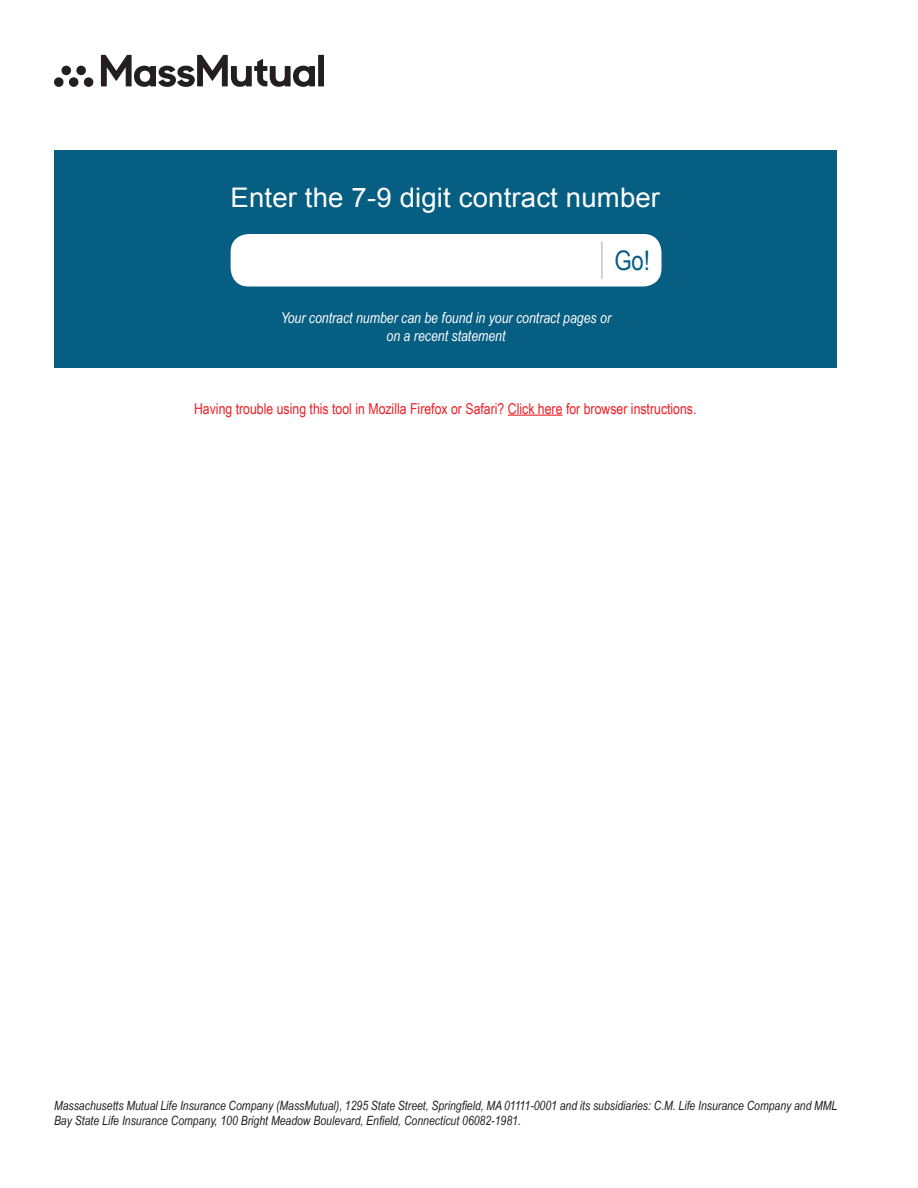
<style>
.page{position:relative;width:918px;height:1188px;background:#fff}
.page>*{position:absolute;margin:0;border:0;box-sizing:border-box;transform-origin:0 0}
.t1{font:27px "Arial";letter-spacing:.005em;color:#fff}
.t2{font:27px "Arial Narrow";color:#065e82}
.t3{font:15px "Arial Narrow";color:#ee1d23}
.t4{font:italic 15px/18px "Arial Narrow";color:#fff;text-align:center}
.t5{font:italic 12.75px/15px "Arial Narrow";color:#231f20}
</style>
<div class="page">
<div style="left:318px;top:55px;width:6px;height:31px;background:#231f20"></div>
<svg style="left:101px;top:55px;width:214px;height:32px"></svg>
<div style="left:84px;top:77px;width:9px;height:10px;background:#231f20;border-radius:50%"></div>
<div style="left:69px;top:77px;width:9px;height:10px;background:#231f20;border-radius:50%"></div>
<div style="left:54px;top:77px;width:10px;height:10px;background:#231f20;border-radius:50%"></div>
<div style="left:76px;top:66px;width:10px;height:9px;background:#231f20;border-radius:50%"></div>
<div style="left:61px;top:66px;width:10px;height:9px;background:#231f20;border-radius:50%"></div>
<div style="left:54px;top:150px;width:783px;height:218px;background:#065e82"></div>
<div style="left:231px;top:234px;width:431px;height:52px;background:#fff;border-radius:18px"></div>
<hr style="left:602px;top:242px;width:1px;height:37px;background:#a8a9ad">
<hr style="left:508px;top:415px;width:55px;height:1px;background:#ee1d23">
<h1 class="t1" style="left:231px;top:180px;width:431px">Enter the 7-9 digit contract number</h1>
<h1 class="t2" style="left:614px;top:241px;width:37px">Go!</h1>
<p class="t4" style="left:281px;top:309px;width:332px">Your contract number can be found in your contract pages or on a recent statement</p>
<p class="t3" style="left:194px;top:397px;width:504px">Having trouble using this tool in Mozilla Firefox or Safari? Click here for browser instructions.</p>
<p class="t5" style="left:54px;top:1098px;width:785px">Massachusetts Mutual Life Insurance Company (MassMutual), 1295 State Street, Springfield, MA 01111-0001 and its subsidiaries: C.M. Life Insurance Company and MML<br>Bay State Life Insurance Company, 100 Bright Meadow Boulevard, Enfield, Connecticut 06082-1981.</p>
</div>
